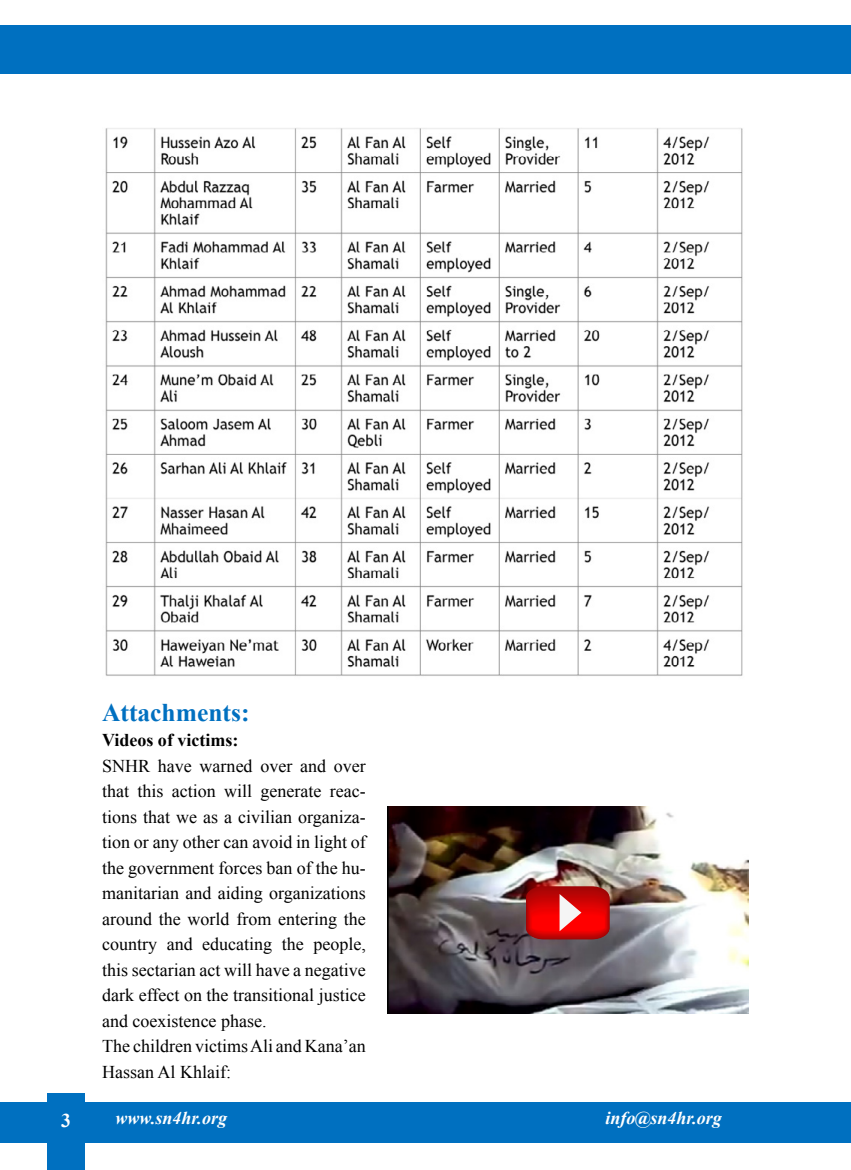
<style>
.page{position:relative;width:851px;height:1170px;background:#fff}
.page>*{position:absolute;margin:0;border:0;box-sizing:border-box;transform-origin:0 0}
.t1{font:700 25.5px "Times New Roman";color:#0070c0}
.t2{font:700 19.5px "Times New Roman";color:#fff}
.t3{font:18px/25.5px "Times New Roman";color:#000;text-align:right}
.t4{font:italic 700 18px "Times New Roman";color:#fff}
.t5{font:700 18px "Times New Roman";color:#000}
</style>
<div class="page">
<div style="left:0;top:1101px;width:850px;height:41px;background:#0070c0"></div>
<div style="left:0;top:26px;width:850px;height:48px;background:#0070c0"></div>
<div style="left:47px;top:1093px;width:38px;height:76px;background:#0070c0"></div>
<img style="left:105px;top:128px;width:638px;height:548px">
<img style="left:387px;top:806px;width:361px;height:207px">
<svg style="left:526px;top:886px;width:83px;height:53px;background:#d51c1b"></svg>
<p class="t2" style="left:61px;top:1107px;width:11px">3</p>
<h1 class="t1" style="left:102px;top:694px;width:149px">Attachments:</h1>
<p class="t5" style="left:102px;top:727px;width:138px">Videos of victims:</p>
<p class="t3" style="left:102px;top:752px;width:265px">SNHR have warned over and over</p>
<p class="t3" style="left:102px;top:778px;width:29px">that</p>
<p class="t3" style="left:137px;top:778px;width:28px">this</p>
<p class="t3" style="left:172px;top:778px;width:45px">action</p>
<p class="t3" style="left:224px;top:778px;width:30px">will</p>
<p class="t3" style="left:260px;top:778px;width:62px">generate</p>
<p class="t3" style="left:330px;top:778px;width:37px">reac-</p>
<p class="t3" style="left:102px;top:803px;width:265px">tions that we as a civilian organiza-</p>
<p class="t3" style="left:102px;top:829px;width:265px">tion or any other can avoid in light of</p>
<p class="t3" style="left:102px;top:854px;width:265px">the government forces ban of the hu-</p>
<p class="t3" style="left:102px;top:905px;width:265px">around the world from entering the people,</p>
<p class="t3" style="left:102px;top:880px;width:265px">manitarian and aiding organizations</p>
<p class="t3" style="left:167px;top:931px;width:27px">and</p>
<p class="t3" style="left:202px;top:931px;width:71px">educating</p>
<p class="t3" style="left:282px;top:931px;width:23px">the</p>
<p class="t3" style="left:102px;top:931px;width:265px;text-align:left">country<br>this sectarian act will have a negative dark effect on the transitional justice and coexistence phase.<br>The children victimsAli and Kana’an<br>Hassan Al Khlaif:</p>
<p class="t4" style="left:116px;top:1105px;width:113px">www.sn4hr.org</p>
<p class="t4" style="left:605px;top:1105px;width:118px">info@sn4hr.org</p>
</div>
